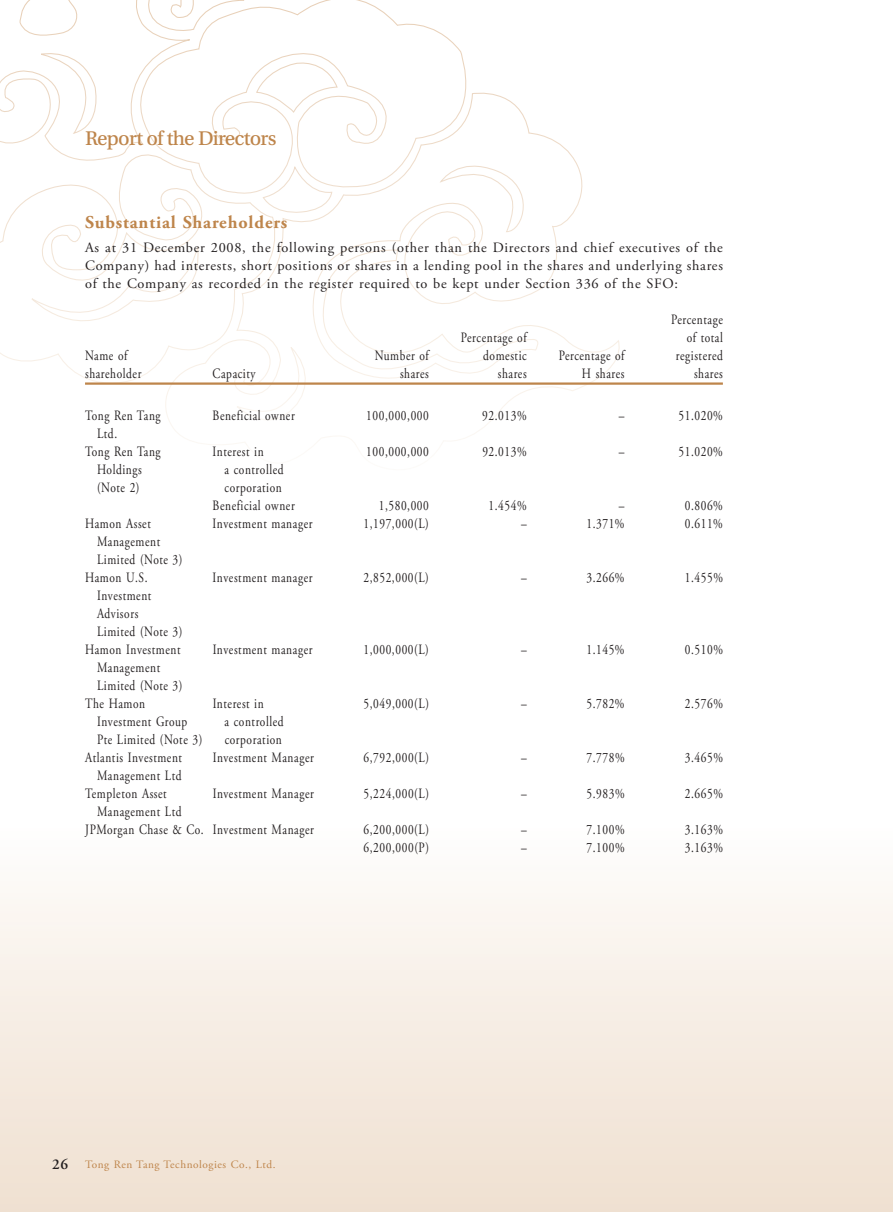
<style>
.page{position:relative;width:893px;height:1212px;background:#fff}
.page>*{position:absolute;margin:0;border:0;box-sizing:border-box;transform-origin:0 0}
.t1{font:21px "Utopia Std Capt";letter-spacing:-.035em;color:#be854b}
.t2{font:700 18px "Adobe Garamond Pro";letter-spacing:.05em;color:#be854b}
.t3{font:14.25px/18px "Adobe Garamond Pro";letter-spacing:.05em;color:#231f20;scale:.8 1}
.t4{font:14.25px/18px "Adobe Garamond Pro";letter-spacing:.05em;color:#231f20;text-align:justify}
.t5{font:11.25px "Adobe Garamond Pro";letter-spacing:.05em;color:#be854b}
.s1{font-weight:600;font-size:15px;color:#231f20}
</style>
<div class="page">
<div style="left:0;top:779px;width:893px;height:433px;background:linear-gradient(to bottom,#fff,#efdfcf)"></div>
<svg style="left:0;top:0;width:620px;height:445px"></svg>
<svg style="left:892px;top:779px;width:1px;height:433px"></svg>
<hr style="left:85px;top:382px;width:638px;height:3px;background:#be854b">
<p class="t1" style="left:85px;top:127px;width:193px">Report of the Directors</p>
<p class="t2" style="left:85px;top:211px;width:204px">Substantial Shareholders</p>
<p class="t4" style="left:85px;top:239px;width:639px">As at 31 December 2008, the following persons (other than the Directors and chief executives of the Company) had interests, short positions or shares in a lending pool in the shares and underlying shares of the Company as recorded in the register required to be kept under Section 336 of the SFO:</p>
<p class="t3" style="left:671px;top:311px;width:66px">Percentage</p>
<p class="t3" style="left:461px;top:329px;width:84px">Percentage of</p>
<p class="t3" style="left:687px;top:329px;width:47px">of total</p>
<p class="t3" style="left:85px;top:347px;width:54px">Name of</p>
<p class="t3" style="left:375px;top:347px;width:69px">Number of</p>
<p class="t3" style="left:483px;top:347px;width:56px">domestic</p>
<p class="t3" style="left:559px;top:347px;width:84px">Percentage of</p>
<p class="t3" style="left:676px;top:347px;width:60px">registered</p>
<p class="t3" style="left:85px;top:365px;width:72px">shareholder</p>
<p class="t3" style="left:213px;top:365px;width:55px">Capacity</p>
<p class="t3" style="left:400px;top:365px;width:38px">shares</p>
<p class="t3" style="left:498px;top:365px;width:38px">shares</p>
<p class="t3" style="left:582px;top:365px;width:55px">H shares</p>
<p class="t3" style="left:694px;top:365px;width:38px">shares</p>
<p class="t3" style="left:85px;top:407px;width:96px">Tong Ren Tang</p>
<p class="t3" style="left:213px;top:407px;width:104px">Beneficial owner</p>
<p class="t3" style="left:366px;top:407px;width:80px">100,000,000</p>
<p class="t3" style="left:482px;top:407px;width:57px">92.013%</p>
<p class="t3" style="left:619px;top:407px;width:9px">–</p>
<p class="t3" style="left:678px;top:407px;width:57px">51.020%</p>
<p class="t3" style="left:85px;top:425px;width:96px;text-indent:12px">Ltd.<br>Tong Ren Tang</p>
<p class="t3" style="left:213px;top:443px;width:65px">Interest in</p>
<p class="t3" style="left:366px;top:443px;width:80px">100,000,000</p>
<p class="t3" style="left:482px;top:443px;width:57px">92.013%</p>
<p class="t3" style="left:619px;top:443px;width:9px">–</p>
<p class="t3" style="left:678px;top:443px;width:57px">51.020%</p>
<p class="t3" style="left:97px;top:461px;width:58px">Holdings</p>
<p class="t3" style="left:225px;top:461px;width:75px">a controlled</p>
<p class="t3" style="left:97px;top:479px;width:55px">(Note 2)</p>
<p class="t3" style="left:213px;top:479px;width:104px;text-align:center">corporation<br>Beneficial owner</p>
<p class="t3" style="left:379px;top:497px;width:64px">1,580,000</p>
<p class="t3" style="left:489px;top:497px;width:49px">1.454%</p>
<p class="t3" style="left:619px;top:497px;width:9px">–</p>
<p class="t3" style="left:685px;top:497px;width:49px">0.806%</p>
<p class="t3" style="left:85px;top:515px;width:84px">Hamon Asset</p>
<p class="t3" style="left:213px;top:515px;width:126px">Investment manager</p>
<p class="t3" style="left:363px;top:515px;width:83px">1,197,000(L)</p>
<p class="t3" style="left:521px;top:515px;width:9px">–</p>
<p class="t3" style="left:586px;top:515px;width:49px">1.371%</p>
<p class="t3" style="left:685px;top:515px;width:49px">0.611%</p>
<p class="t3" style="left:97px;top:533px;width:80px">Management</p>
<p class="t3" style="left:97px;top:551px;width:108px">Limited (Note 3)</p>
<p class="t3" style="left:85px;top:569px;width:80px">Hamon U.S.</p>
<p class="t3" style="left:213px;top:569px;width:126px">Investment manager</p>
<p class="t3" style="left:363px;top:569px;width:83px">2,852,000(L)</p>
<p class="t3" style="left:521px;top:569px;width:9px">–</p>
<p class="t3" style="left:586px;top:569px;width:49px">3.266%</p>
<p class="t3" style="left:685px;top:569px;width:49px">1.455%</p>
<p class="t3" style="left:97px;top:587px;width:69px">Investment</p>
<p class="t3" style="left:97px;top:605px;width:53px">Advisors</p>
<p class="t3" style="left:97px;top:623px;width:108px">Limited (Note 3)</p>
<p class="t3" style="left:85px;top:641px;width:121px">Hamon Investment</p>
<p class="t3" style="left:213px;top:641px;width:126px">Investment manager</p>
<p class="t3" style="left:363px;top:641px;width:83px">1,000,000(L)</p>
<p class="t3" style="left:521px;top:641px;width:9px">–</p>
<p class="t3" style="left:586px;top:641px;width:49px">1.145%</p>
<p class="t3" style="left:685px;top:641px;width:49px">0.510%</p>
<p class="t3" style="left:97px;top:659px;width:80px">Management</p>
<p class="t3" style="left:97px;top:677px;width:108px">Limited (Note 3)</p>
<p class="t3" style="left:85px;top:695px;width:77px">The Hamon</p>
<p class="t3" style="left:213px;top:695px;width:65px">Interest in</p>
<p class="t3" style="left:363px;top:695px;width:83px">5,049,000(L)</p>
<p class="t3" style="left:521px;top:695px;width:9px">–</p>
<p class="t3" style="left:586px;top:695px;width:49px">5.782%</p>
<p class="t3" style="left:685px;top:695px;width:49px">2.576%</p>
<p class="t3" style="left:97px;top:713px;width:114px">Investment Group</p>
<p class="t3" style="left:225px;top:713px;width:75px">a controlled</p>
<p class="t3" style="left:97px;top:731px;width:133px">Pte Limited (Note 3)</p>
<p class="t3" style="left:225px;top:731px;width:73px">corporation</p>
<p class="t3" style="left:85px;top:749px;width:123px">Atlantis Investment</p>
<p class="t3" style="left:213px;top:749px;width:128px">Investment Manager</p>
<p class="t3" style="left:364px;top:749px;width:83px">6,792,000(L)</p>
<p class="t3" style="left:521px;top:749px;width:9px">–</p>
<p class="t3" style="left:586px;top:749px;width:49px">7.778%</p>
<p class="t3" style="left:685px;top:749px;width:49px">3.465%</p>
<p class="t3" style="left:85px;top:767px;width:122px;text-indent:12px">Management Ltd<br>Templeton Asset</p>
<p class="t3" style="left:213px;top:785px;width:128px">Investment Manager</p>
<p class="t3" style="left:364px;top:785px;width:83px">5,224,000(L)</p>
<p class="t3" style="left:521px;top:785px;width:9px">–</p>
<p class="t3" style="left:586px;top:785px;width:49px">5.983%</p>
<p class="t3" style="left:685px;top:785px;width:49px">2.665%</p>
<p class="t3" style="left:85px;top:803px;width:287px;text-indent:12px">Management Ltd<br>JPMorgan Chase &amp; Co. Investment Manager</p>
<p class="t3" style="left:364px;top:821px;width:83px">6,200,000(L)</p>
<p class="t3" style="left:521px;top:821px;width:9px">–</p>
<p class="t3" style="left:586px;top:821px;width:49px">7.100%</p>
<p class="t3" style="left:685px;top:821px;width:49px">3.163%</p>
<p class="t3" style="left:364px;top:839px;width:83px">6,200,000(P)</p>
<p class="t3" style="left:521px;top:839px;width:9px">–</p>
<p class="t3" style="left:586px;top:839px;width:49px">7.100%</p>
<p class="t3" style="left:685px;top:839px;width:49px">3.163%</p>
<p class="t5" style="left:52px;top:1158px;width:225px"><span class="s1">26</span> Tong Ren Tang Technologies Co., Ltd.</p>
</div>
